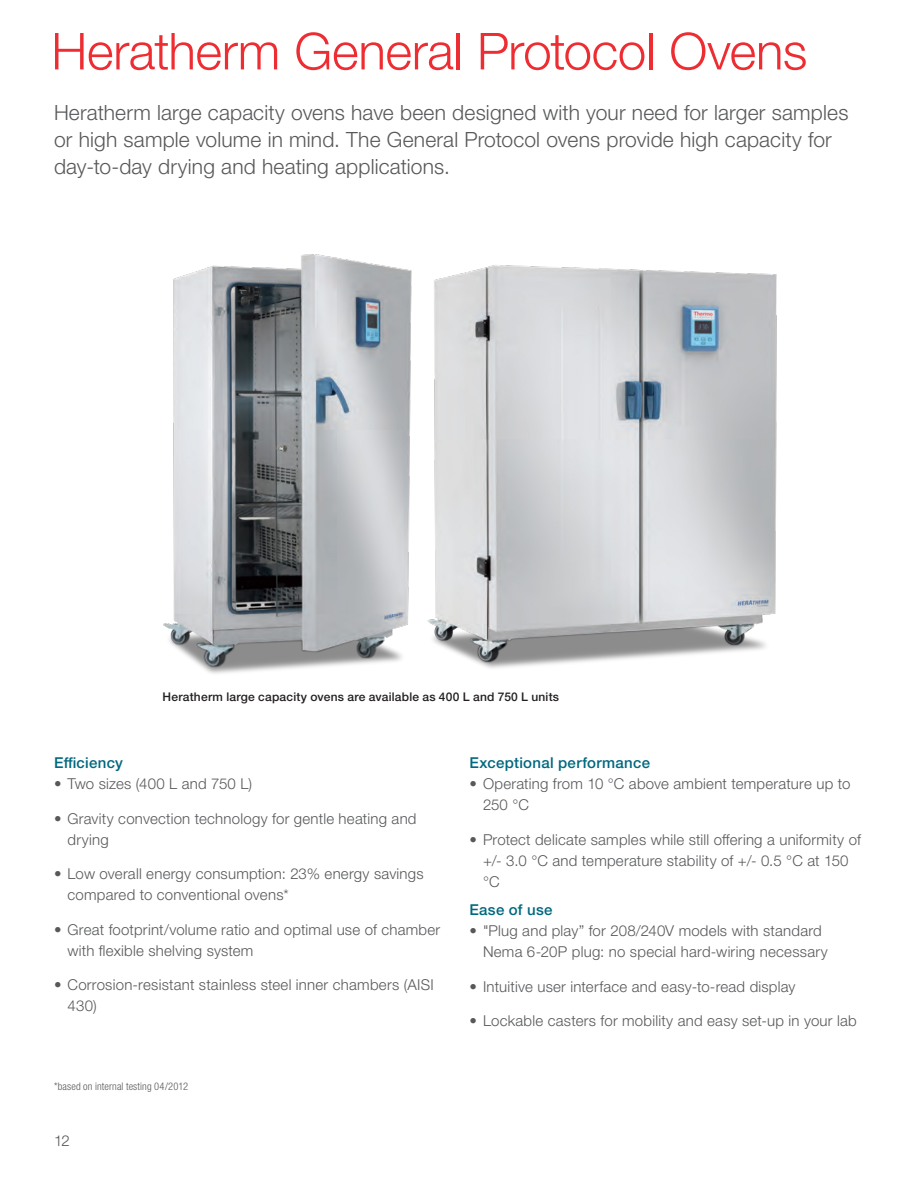
<style>
.page{position:relative;width:918px;height:1188px;background:#fff}
.page>*{position:absolute;margin:0;border:0;box-sizing:border-box;transform-origin:0 0}
.Headline{font:300 51px "Helvetica Neue LTW1 G";letter-spacing:-.01em;color:#ee2d33}
.Secondary_Header{font:300 21px/27px "Helvetica Neue LTW1 G";letter-spacing:.01em;color:#57585a}
.t1{font:300 15px/21px "Helvetica Neue LTW1 G";letter-spacing:.015em;color:#57585a}
.Content_Header{font:500 15px "Helvetica Neue LTW1 G";letter-spacing:.02em;color:#00687f}
.Figure_Caption{font:500 12px "Helvetica Neue LTW1 G";letter-spacing:.02em;color:#231f20}
.Table_footnote{font:300 condensed 10.5px "Helvetica Neue LTW1 G";letter-spacing:.015em;color:#57585a}
</style>
<div class="page">
<img style="left:163px;top:254px;width:613px;height:420px">
<p class="Headline" style="left:51px;top:20px;width:758px">Heratherm General Protocol Ovens</p>
<p class="Secondary_Header" style="left:54px;top:99px;width:796px">Heratherm large capacity ovens have been designed with your need for larger samples or high sample volume in mind. The General Protocol ovens provide high capacity for day-to-day drying and heating applications.</p>
<p class="Figure_Caption" style="left:163px;top:689px;width:398px">Heratherm large capacity ovens are available as 400 L and 750 L units</p>
<p class="Content_Header" style="left:54px;top:754px;width:71px">Efficiency</p>
<p class="t1" style="left:54px;top:773px;width:200px">• Two sizes (400 L and 750 L)</p>
<p class="t1" style="left:68px;top:808px;width:351px;text-indent:-14px">• Gravity convection technology for gentle heating and drying</p>
<p class="t1" style="left:68px;top:863px;width:358px;text-indent:-14px">• Low overall energy consumption: 23% energy savings compared to conventional ovens*</p>
<p class="t1" style="left:68px;top:919px;width:374px;text-indent:-14px">• Great footprint/volume ratio and optimal use of chamber with flexible shelving system</p>
<p class="t1" style="left:68px;top:974px;width:368px;text-indent:-14px">• Corrosion-resistant stainless steel inner chambers (AISI<br>430)</p>
<p class="Table_footnote" style="left:54px;top:1081px;width:136px">*based on internal testing 04/2012</p>
<p class="t1" style="left:54px;top:1130px;width:17px">12</p>
<p class="Content_Header" style="left:470px;top:754px;width:182px">Exceptional performance</p>
<p class="t1" style="left:483px;top:773px;width:369px;text-indent:-14px">• Operating from 10 °C above ambient temperature up to<br>250 °C</p>
<p class="t1" style="left:483px;top:829px;width:379px;text-indent:-14px">• Protect delicate samples while still offering a uniformity of +/- 3.0 °C and temperature stability of +/- 0.5 °C at 150 °C</p>
<p class="Content_Header" style="left:470px;top:901px;width:84px">Ease of use</p>
<p class="t1" style="left:483px;top:920px;width:346px;text-indent:-14px">• "Plug and play” for 208/240V models with standard<br>Nema 6-20P plug: no special hard-wiring necessary</p>
<p class="t1" style="left:470px;top:976px;width:328px">• Intuitive user interface and easy-to-read display</p>
<p class="t1" style="left:470px;top:1010px;width:389px">• Lockable casters for mobility and easy set-up in your lab</p>
</div>
